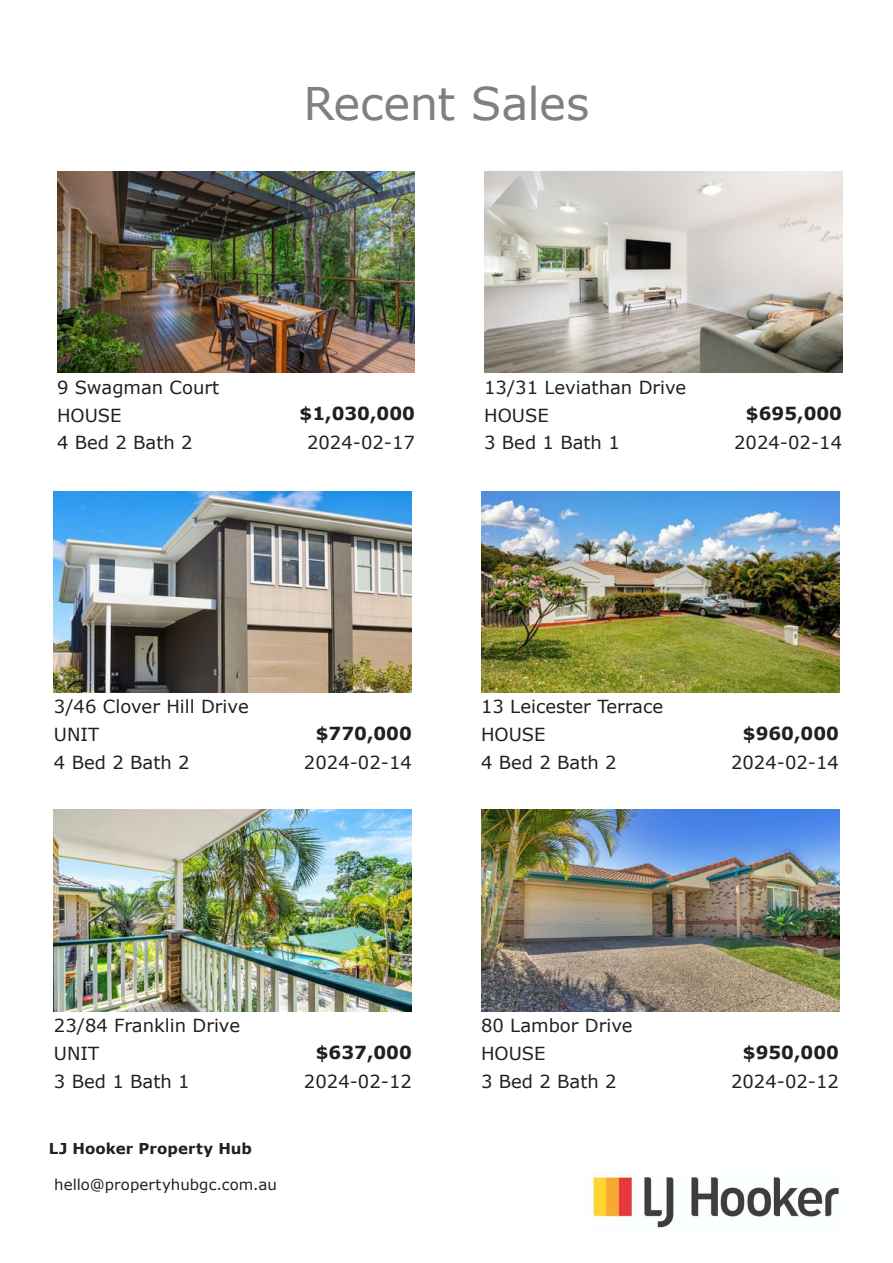
<style>
.page{position:relative;width:893px;height:1263px;background:#fff}
.page>*{position:absolute;margin:0;border:0;box-sizing:border-box;transform-origin:0 0}
.t1{font:45px "Verdana";letter-spacing:-.01em;color:#808080}
.t2{font:18px "Verdana";color:#231f20}
.t3{font:700 18px "Verdana";color:#231f20}
.t4{font:15px "Verdana";letter-spacing:.005em;color:#231f20}
.t5{font:700 15px "Verdana";letter-spacing:.01em;color:#231f20}
</style>
<div class="page">
<img style="left:593px;top:1174px;width:246px;height:54px">
<img style="left:57px;top:171px;width:358px;height:202px">
<img style="left:484px;top:171px;width:358px;height:202px">
<img style="left:54px;top:491px;width:358px;height:201px">
<img style="left:481px;top:491px;width:358px;height:201px">
<img style="left:54px;top:810px;width:358px;height:201px">
<img style="left:481px;top:810px;width:358px;height:201px">
<h1 class="t1" style="left:304px;top:86px;width:287px">Recent Sales</h1>
<p class="t2" style="left:57px;top:380px;width:164px">9 Swagman Court</p>
<p class="t2" style="left:484px;top:380px;width:204px">13/31 Leviathan Drive</p>
<p class="t2" style="left:57px;top:408px;width:66px">HOUSE</p>
<p class="t3" style="left:300px;top:406px;width:117px">$1,030,000</p>
<p class="t2" style="left:484px;top:408px;width:66px">HOUSE</p>
<p class="t3" style="left:746px;top:406px;width:98px">$695,000</p>
<p class="t2" style="left:57px;top:436px;width:137px">4 Bed 2 Bath 2</p>
<p class="t2" style="left:307px;top:436px;width:109px">2024-02-17</p>
<p class="t2" style="left:484px;top:436px;width:137px">3 Bed 1 Bath 1</p>
<p class="t2" style="left:734px;top:436px;width:109px">2024-02-14</p>
<p class="t2" style="left:54px;top:700px;width:196px">3/46 Clover Hill Drive</p>
<p class="t2" style="left:481px;top:700px;width:184px">13 Leicester Terrace</p>
<p class="t2" style="left:54px;top:727px;width:47px">UNIT</p>
<p class="t3" style="left:316px;top:726px;width:98px">$770,000</p>
<p class="t2" style="left:481px;top:727px;width:66px">HOUSE</p>
<p class="t3" style="left:743px;top:726px;width:98px">$960,000</p>
<p class="t2" style="left:54px;top:755px;width:137px">4 Bed 2 Bath 2</p>
<p class="t2" style="left:304px;top:755px;width:109px">2024-02-14</p>
<p class="t2" style="left:481px;top:755px;width:137px">4 Bed 2 Bath 2</p>
<p class="t2" style="left:731px;top:755px;width:109px">2024-02-14</p>
<p class="t2" style="left:54px;top:1018px;width:188px">23/84 Franklin Drive</p>
<p class="t2" style="left:481px;top:1018px;width:153px">80 Lambor Drive</p>
<p class="t2" style="left:54px;top:1046px;width:47px">UNIT</p>
<p class="t3" style="left:316px;top:1045px;width:98px">$637,000</p>
<p class="t2" style="left:481px;top:1046px;width:66px">HOUSE</p>
<p class="t3" style="left:743px;top:1045px;width:98px">$950,000</p>
<p class="t2" style="left:54px;top:1074px;width:137px">3 Bed 1 Bath 1</p>
<p class="t2" style="left:304px;top:1074px;width:109px">2024-02-12</p>
<p class="t2" style="left:481px;top:1074px;width:137px">3 Bed 2 Bath 2</p>
<p class="t2" style="left:731px;top:1074px;width:109px">2024-02-12</p>
<p class="t5" style="left:49px;top:1143px;width:205px">LJ Hooker Property Hub</p>
<p class="t4" style="left:54px;top:1179px;width:224px">hello@propertyhubgc.com.au</p>
</div>
